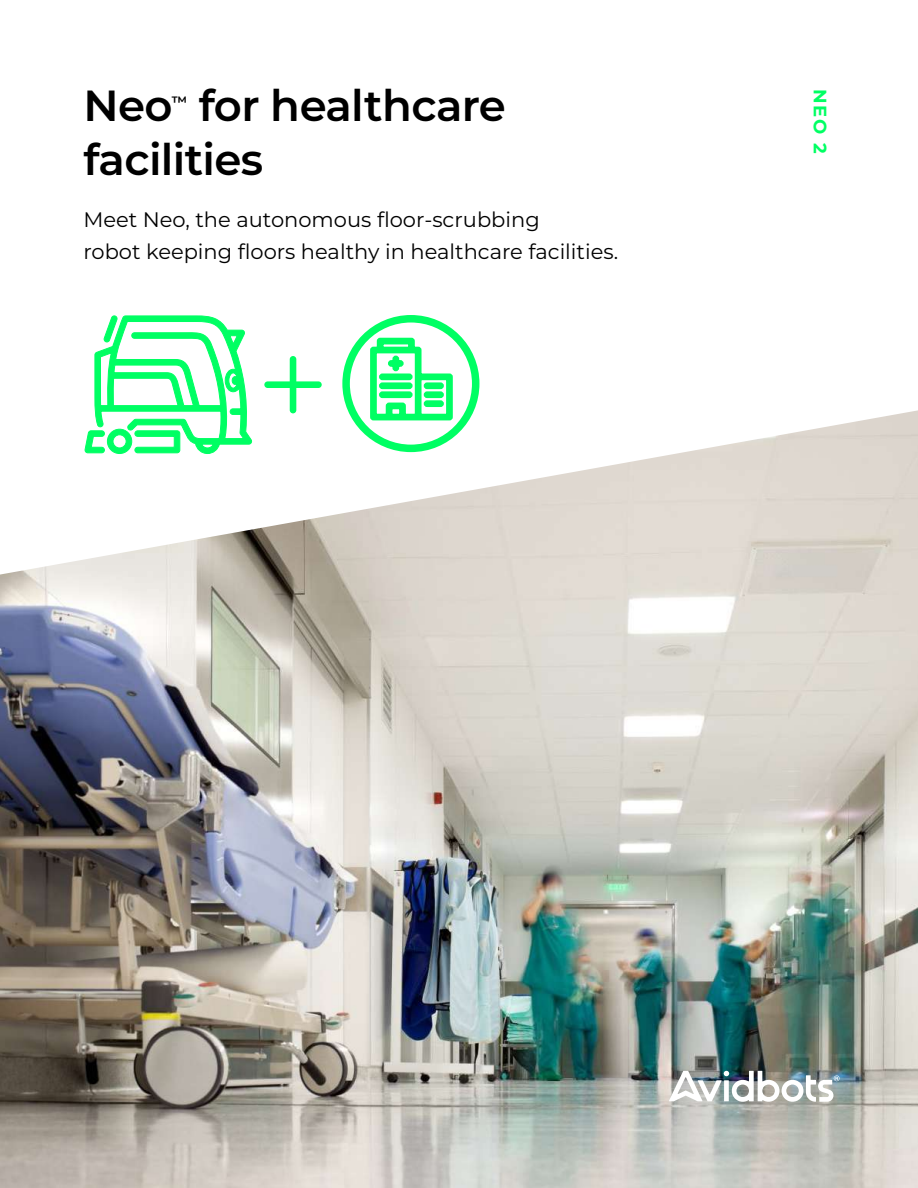
<style>
.page{position:relative;width:918px;height:1188px;background:#fff}
.page>*{position:absolute;margin:0;border:0;box-sizing:border-box;transform-origin:0 0}
.t1{font:600 43.5px/54px "Montserrat";letter-spacing:-.015em;color:#000}
.t2{font:21px/31.8px "Montserrat";color:#000}
.t3{font:700 18px "Montserrat";color:#00ff63}
.t4{font:600 15px "Montserrat";color:#000}
</style>
<div class="page">
<img style="left:0;top:410px;width:918px;height:778px">
<div style="left:342px;top:315px;width:137px;height:137px;border:8px solid #00ff63;border-radius:50%"></div>
<svg style="left:369px;top:337px;width:85px;height:85px"></svg>
<img style="left:669px;top:1071px;width:171px;height:31px">
<svg style="left:264px;top:356px;width:58px;height:57px"></svg>
<svg style="left:84px;top:315px;width:168px;height:139px"></svg>
<h1 class="t1" style="left:83px;top:77px;width:424px;text-indent:115px">for healthcare facilities</h1>
<p class="t2" style="left:83px;top:203px;width:536px">Meet Neo, the autonomous floor-scrubbing<br>robot keeping floors healthy in healthcare facilities.</p>
<h1 class="t1" style="left:83px;top:77px;width:91px">Neo</h1>
<p class="t4" style="left:172px;top:92px;width:17px">™</p>
<p class="t3" style="left:833px;top:89px;width:66px;rotate:90deg">NEO 2</p>
</div>
